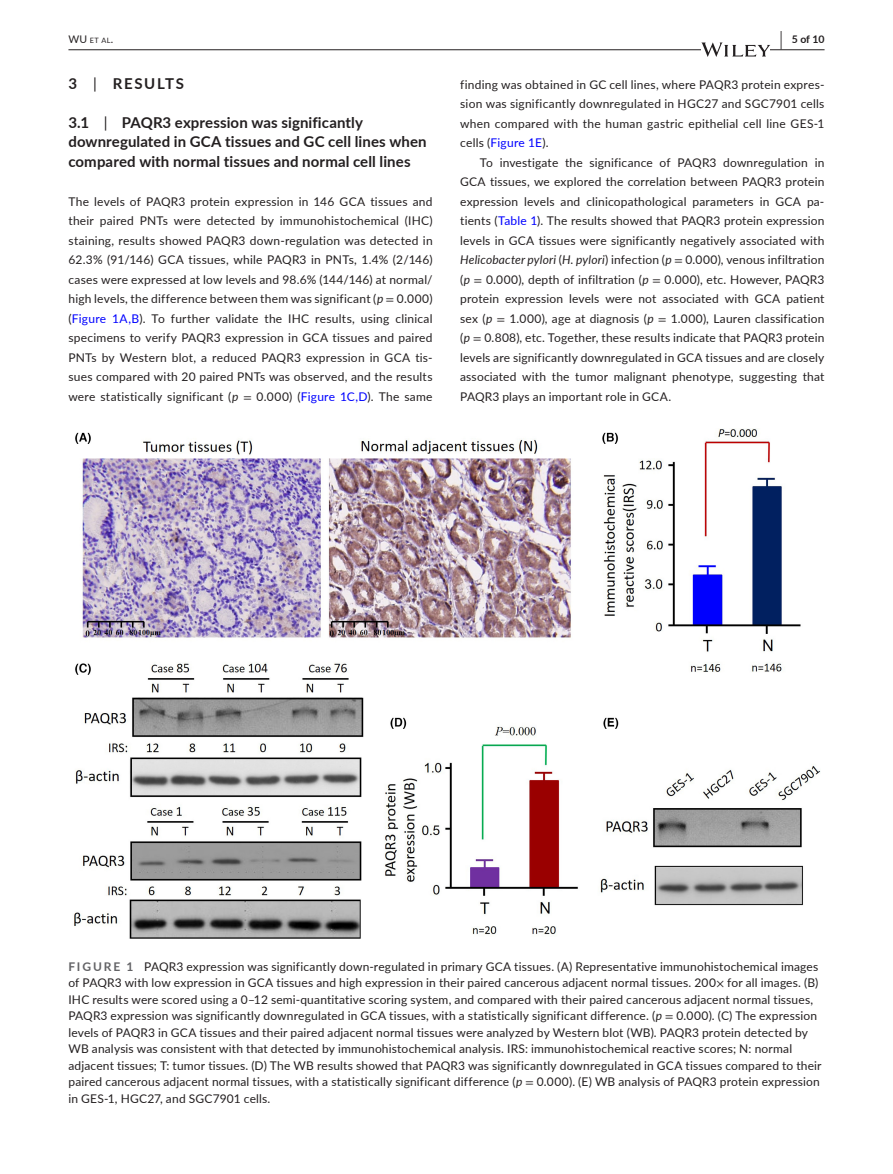
<style>
.page{position:relative;width:893px;height:1174px;background:#fff}
.page>*{position:absolute;margin:0;border:0;box-sizing:border-box;transform-origin:0 0}
.t1{font:700 15px/19.5px "Lato";letter-spacing:.01em;color:#231f20}
.t2{font:700 15px "Lato";letter-spacing:.105em;color:#231f20}
.t3{font:12px/19.5px "Lato";letter-spacing:.015em;color:#231f20;text-align:justify}
.t4{font:700 10.5px "Lato";color:#231f20}
.t5{font:7.35px "Lato";color:#231f20}
.s1{font-size:10.5px}
.s2{font-size:19.5px}
.s3{font-weight:400}
.s4{font-style:italic}
.s5{font-family:"STIX"}
.s6{color:#00f}
.s7{font-weight:700;color:#636366}
</style>
<div class="page">
<hr style="left:68px;top:49px;width:756px;height:1px;background:#231f20">
<svg style="left:701px;top:42px;width:69px;height:15px"></svg>
<img style="left:74px;top:429px;width:747px;height:509px">
<p class="t5" style="left:68px;top:35px;width:46px"><span class="s1">WU</span> et al<span class="s1">.</span></p>
<p class="t4" style="left:780px;top:31px;width:46px"><span class="s2">|</span> 5 of 10</p>
<p class="t2" style="left:68px;top:72px;width:117px">3 <span class="s3">|</span> RESULTS</p>
<p class="t1" style="left:68px;top:112px;width:360px">3.1 <span class="s3">|</span> PAQR3 expression was significantly downregulated in GCA tissues and GC cell lines when compared with normal tissues and normal cell lines</p>
<p class="t3" style="left:68px;top:191px;width:366px">The levels of PAQR3 protein expression in 146 GCA tissues and their paired PNTs were detected by immunohistochemical (IHC) staining, results showed PAQR3 down-regulation was detected in 62.3% (91/146) GCA tissues, while PAQR3 in PNTs, 1.4% (2/146) cases were expressed at low levels and 98.6% (144/146) at normal/ high levels, the difference between them was significant (<span class="s4">p</span> <span class="s5">=</span> 0.000) (<span class="s6">Figure 1A,B</span>). To further validate the IHC results, using clinical specimens to verify PAQR3 expression in GCA tissues and paired PNTs by Western blot, a reduced PAQR3 expression in GCA tis&shy;sues compared with 20 paired PNTs was observed, and the results were statistically significant (<span class="s4">p</span> <span class="s5">=</span> 0.000) (<span class="s6">Figure 1C,D</span>). The same</p>
<p class="t3" style="left:460px;top:74px;width:366px">finding was obtained in GC cell lines, where PAQR3 protein expres&shy;sion was significantly downregulated in HGC27 and SGC7901 cells when compared with the human gastric epithelial cell line GES-1 cells (<span class="s6">Figure 1E</span>).</p>
<p class="t3" style="left:460px;top:152px;width:366px;text-indent:20px">To investigate the significance of PAQR3 downregulation in GCA tissues, we explored the correlation between PAQR3 protein expression levels and clinicopathological parameters in GCA pa&shy;tients (<span class="s6">Table 1</span>). The results showed that PAQR3 protein expression levels in GCA tissues were significantly negatively associated with <span class="s4">Helicobacter pylori</span> (<span class="s4">H. pylori</span>) infection (<span class="s4">p</span> <span class="s5">=</span> 0.000), venous infiltration (<span class="s4">p</span> <span class="s5">=</span> 0.000), depth of infiltration (<span class="s4">p</span> <span class="s5">=</span> 0.000), etc. However, PAQR3 protein expression levels were not associated with GCA patient sex (<span class="s4">p</span> <span class="s5">=</span> 1.000), age at diagnosis (<span class="s4">p</span> <span class="s5">=</span> 1.000), Lauren classification (<span class="s4">p</span> <span class="s5">=</span> 0.808), etc. Together, these results indicate that PAQR3 protein levels are significantly downregulated in GCA tissues and are closely associated with the tumor malignant phenotype, suggesting that PAQR3 plays an important role in GCA.</p>
<p class="t3" style="left:68px;top:957px;width:755px;line-height:16.5px;text-align:left"><span class="s7">FIGURE 1</span> PAQR3 expression was significantly down-regulated in primary GCA tissues. (A) Representative immunohistochemical images of PAQR3 with low expression in GCA tissues and high expression in their paired cancerous adjacent normal tissues. 200<span class="s5">×</span> for all images. (B)<br>IHC results were scored using a 0–12 semi-quantitative scoring system, and compared with their paired cancerous adjacent normal tissues, PAQR3 expression was significantly downregulated in GCA tissues, with a statistically significant difference. (<span class="s4">p</span> <span class="s5">=</span> 0.000). (C) The expression levels of PAQR3 in GCA tissues and their paired adjacent normal tissues were analyzed by Western blot (WB). PAQR3 protein detected by WB analysis was consistent with that detected by immunohistochemical analysis. IRS: immunohistochemical reactive scores; N: normal adjacent tissues; T: tumor tissues. (D) The WB results showed that PAQR3 was significantly downregulated in GCA tissues compared to their paired cancerous adjacent normal tissues, with a statistically significant difference (<span class="s4">p</span> <span class="s5">=</span> 0.000). (E) WB analysis of PAQR3 protein expression in GES-1, HGC27, and SGC7901 cells.</p>
</div>
